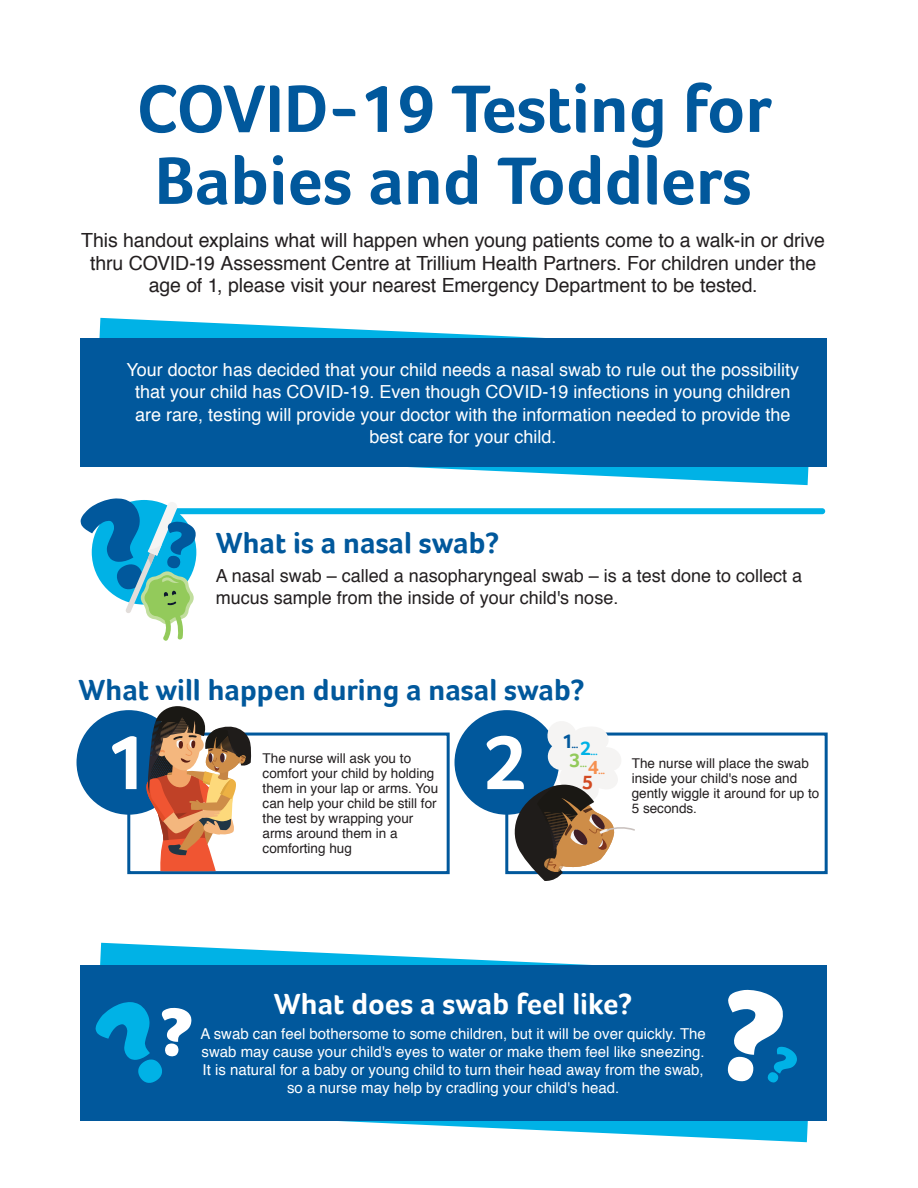
<style>
.page{position:relative;width:918px;height:1188px;background:#fff}
.page>*{position:absolute;margin:0;border:0;box-sizing:border-box;transform-origin:0 0}
.t1{font:700 79.65px "Foco";color:#fff}
.t2{font:700 69px/72px "Foco";color:#01589c}
.t3{font:700 30px "Foco";color:#01589c}
.t4{font:700 30px "Foco";color:#fff}
.t5{font:700 20.1px "Foco";color:#d24a22}
.t6{font:19.5px/22.5px "Helvetica";letter-spacing:-.005em;color:#231f20;text-align:center}
.t7{font:18px/22.5px "Helvetica";color:#fff;text-align:center}
.t8{font:18px/21.6px "Helvetica";color:#231f20}
.t9{font:15px/18px "Helvetica";color:#fff;text-align:center}
.t10{font:13.5px/15px "Helvetica";color:#231f20}
.t11{font:700 10.95px/18.8px "Foco";color:#01589c}
.s1{font-size:20.1px}
.s2{font-size:20.1px;color:#00b2e6}
.s3{color:#00b2e6}
.s4{font-size:20.1px;color:#93ca5b}
.s5{color:#93ca5b}
.s6{font-size:20.1px;color:#f69050}
.s7{color:#f69050}
</style>
<div class="page">
<svg style="left:99px;top:318px;width:710px;height:167px"></svg>
<svg style="left:94px;top:943px;width:720px;height:199px"></svg>
<div style="left:80px;top:965px;width:746px;height:155px;background:#01589c"></div>
<div style="left:505px;top:733px;width:323px;height:141px;border:3px solid #01589c"></div>
<div style="left:455px;top:710px;width:104px;height:105px;background:#01589c;border-radius:50%"></div>
<div style="left:127px;top:733px;width:323px;height:141px;border:3px solid #01589c"></div>
<div style="left:77px;top:710px;width:104px;height:105px;background:#01589c;border-radius:50%"></div>
<div style="left:80px;top:338px;width:746px;height:129px;background:#01589c"></div>
<div style="left:164px;top:508px;width:661px;height:6px;background:#00b2e6;border-radius:3px"></div>
<svg style="left:81px;top:498px;width:115px;height:143px"></svg>
<svg style="left:95px;top:1002px;width:97px;height:81px"></svg>
<svg style="left:727px;top:990px;width:70px;height:93px"></svg>
<svg style="left:142px;top:706px;width:109px;height:165px"></svg>
<svg style="left:510px;top:717px;width:125px;height:164px"></svg>
<h2 class="t2" style="left:137px;top:72px;width:636px">COVID-19 Testing for<br>Babies and Toddlers</h2>
<p class="t6" style="left:81px;top:230px;width:745px">This handout explains what will happen when young patients come to a walk-in or drive thru COVID-19 Assessment Centre at Trillium Health Partners. For children under the age of 1, please visit your nearest Emergency Department to be tested.</p>
<p class="t7" style="left:127px;top:359px;width:674px">Your doctor has decided that your child needs a nasal swab to rule out the possibility that your child has COVID-19. Even though COVID-19 infections in young children are rare, testing will provide your doctor with the information needed to provide the best care for your child.</p>
<h3 class="t3" style="left:216px;top:525px;width:285px">What is a nasal swab?</h3>
<p class="t8" style="left:216px;top:565px;width:588px">A nasal swab – called a nasopharyngeal swab – is a test done to collect a mucus sample from the inside of your child's nose.</p>
<h3 class="t3" style="left:79px;top:672px;width:508px">What will happen during a nasal swab?</h3>
<p class="t11" style="left:570px;top:735px;width:37px;text-indent:-8px"><span class="s1">1</span>... <span class="s2">2</span><span class="s3">...<br></span><span class="s4">3</span><span class="s5">...</span><span class="s6">4</span><span class="s7">...</span></p>
<p class="t5" style="left:582px;top:771px;width:13px">5</p>
<h1 class="t1" style="left:105px;top:715px;width:45px">1</h1>
<h1 class="t1" style="left:483px;top:715px;width:45px">2</h1>
<p class="t10" style="left:263px;top:751px;width:177px">The nurse will ask you to comfort your child by holding them in your lap or arms. You can help your child be still for the test by wrapping your arms around them in a comforting hug</p>
<p class="t10" style="left:632px;top:756px;width:189px">The nurse will place the swab inside your child's nose and gently wiggle it around for up to<br>5 seconds.</p>
<h3 class="t4" style="left:274px;top:986px;width:360px">What does a swab feel like?</h3>
<p class="t9" style="left:200px;top:1026px;width:507px">A swab can feel bothersome to some children, but it will be over quickly. The swab may cause your child's eyes to water or make them feel like sneezing.<br>It is natural for a baby or young child to turn their head away from the swab, so a nurse may help by cradling your child's head.</p>
</div>
